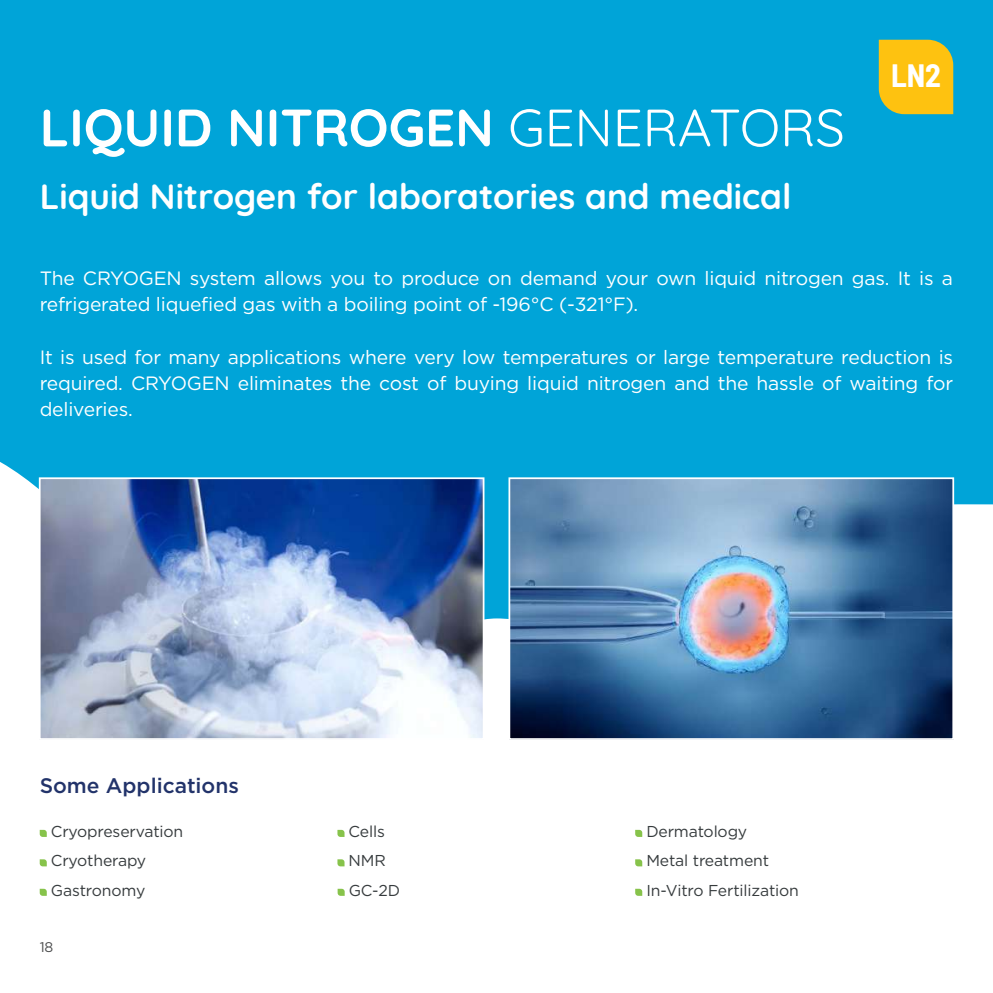
<style>
.page{position:relative;width:993px;height:993px;background:#fff}
.page>*{position:absolute;margin:0;border:0;box-sizing:border-box;transform-origin:0 0}
.t1{font:700 52.5px "Quicksand";color:#fff}
.t2{font:700 35px "Quicksand";color:#fff}
.t3{font:700 semi-condensed 31.5px "Barlow";color:#fff}
.t4{font:500 21px "Gotham";color:#22336a}
.t5{font:19.25px/26.2px "Gotham";letter-spacing:-.01em;color:#fff}
.t6{font:15.75px/29.4px "Gotham";letter-spacing:-.01em;color:#363b3d}
.t7{font:14px "Gotham";color:#4b4c4d}
.s1{font-weight:400}
</style>
<div class="page">
<div style="left:0;top:0;width:992px;height:992px;background:#00a4d8"></div>
<div style="left:0;top:462px;width:992px;height:530px;background:#fff"></div>
<img style="left:42px;top:480px;width:439px;height:256px">
<div style="left:39px;top:477px;width:445px;height:262px;border:2px solid #fff"></div>
<img style="left:511px;top:480px;width:439px;height:256px">
<div style="left:508px;top:477px;width:445px;height:262px;border:2px solid #fff"></div>
<div style="left:878px;top:40px;width:74px;height:74px;background:#fec210"></div>
<svg style="left:40px;top:829px;width:7px;height:7px"></svg>
<svg style="left:40px;top:859px;width:7px;height:7px"></svg>
<svg style="left:40px;top:888px;width:7px;height:7px"></svg>
<svg style="left:635px;top:829px;width:7px;height:7px"></svg>
<svg style="left:337px;top:829px;width:7px;height:7px"></svg>
<svg style="left:337px;top:859px;width:7px;height:7px"></svg>
<svg style="left:337px;top:888px;width:7px;height:7px"></svg>
<svg style="left:635px;top:888px;width:7px;height:7px"></svg>
<svg style="left:635px;top:859px;width:7px;height:7px"></svg>
<h1 class="t1" style="left:40px;top:84px;width:806px">LIQUID NITROGEN <span class="s1">GENERATORS</span></h1>
<h2 class="t2" style="left:40px;top:167px;width:753px">Liquid Nitrogen for laboratories and medical</h2>
<h3 class="t3" style="left:890px;top:56px;width:51px">LN2</h3>
<p class="t5" style="left:40px;top:264px;width:914px">The CRYOGEN system allows you to produce on demand your own liquid nitrogen gas. It is a refrigerated liquefied gas with a boiling point of -196°C (-321°F).</p>
<p class="t5" style="left:40px;top:343px;width:914px;text-align:justify">It is used for many applications where very low temperatures or large temperature reduction is required. CRYOGEN eliminates the cost of buying liquid nitrogen and the hassle of waiting for deliveries.</p>
<p class="t4" style="left:40px;top:771px;width:201px">Some Applications</p>
<p class="t6" style="left:51px;top:816px;width:134px">Cryopreservation<br>Cryotherapy<br>Gastronomy</p>
<p class="t6" style="left:348px;top:816px;width:38px">Cells</p>
<p class="t6" style="left:646px;top:816px;width:102px">Dermatology</p>
<p class="t6" style="left:646px;top:845px;width:124px">Metal treatment</p>
<p class="t6" style="left:348px;top:845px;width:53px">NMR<br>GC-2D</p>
<p class="t6" style="left:646px;top:874px;width:154px">In-Vitro Fertilization</p>
<p class="t7" style="left:40px;top:937px;width:15px">18</p>
</div>
